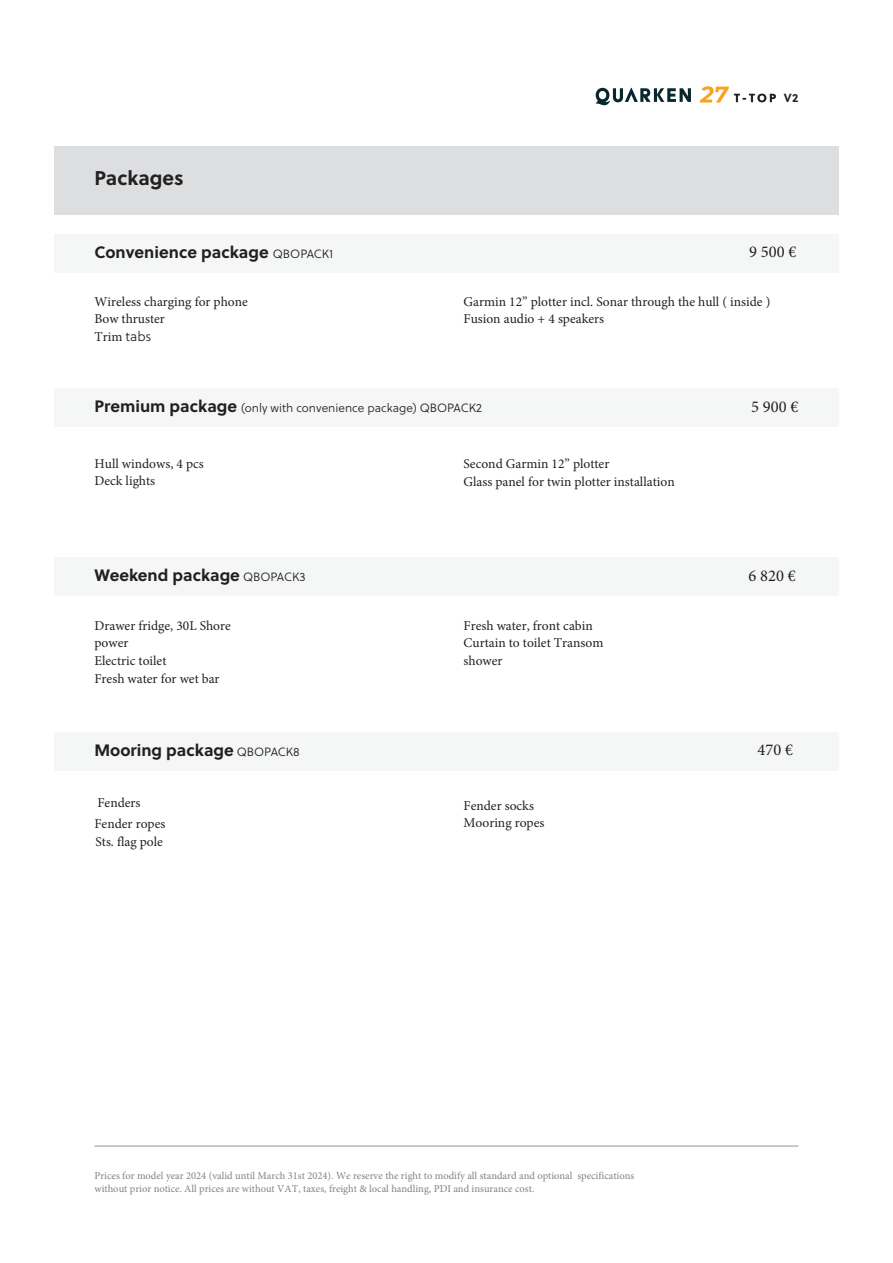
<style>
.page{position:relative;width:893px;height:1263px;background:#fff}
.page>*{position:absolute;margin:0;border:0;box-sizing:border-box;transform-origin:0 0}
.t1{font:700 19.8px "Soleil";color:#231f20}
.t2{font:700 16.5px "Soleil";color:#231f20}
.t3{font:16.5px "Minion Pro";color:#231f20}
.t4{font:13.5px/17.9px "Minion Pro";color:#231f20}
.t5{font:12px "Soleil Lt";color:#231f20}
.t6{font:700 11.85px "Soleil";color:#231f20}
.t7{font:10.5px/12.6px "Minion Pro";color:#808285}
.s1{font-family:"Soleil Lt";font-weight:400;font-size:12px}
.s2{font-family:"Soleil Lt"}
.s3{font-family:"Soleil";font-weight:700;font-size:16.5px}
</style>
<div class="page">
<hr style="left:94px;top:1146px;width:705px;height:1px;background:#939598">
<div style="left:54px;top:147px;width:785px;height:68px;background:#dddedf"></div>
<div style="left:54px;top:234px;width:785px;height:38px;background:#f5f6f6"></div>
<div style="left:54px;top:389px;width:785px;height:38px;background:#f5f6f6"></div>
<div style="left:54px;top:557px;width:785px;height:39px;background:#f5f6f6"></div>
<div style="left:54px;top:732px;width:785px;height:38px;background:#f5f6f6"></div>
<svg style="left:596px;top:88px;width:95px;height:17px"></svg>
<svg style="left:700px;top:86px;width:76px;height:17px"></svg>
<p class="t1" style="left:94px;top:163px;width:91px">Packages</p>
<p class="t2" style="left:94px;top:239px;width:240px">Convenience package <span class="s1">QBOPACK1</span></p>
<p class="t6" style="left:734px;top:89px;width:66px">T-TOP V2</p>
<p class="t3" style="left:749px;top:241px;width:49px">9 500 €</p>
<p class="t4" style="left:94px;top:292px;width:155px">Wireless charging for phone<br>Bow thruster<br>Trim <span class="s2">tabs</span></p>
<p class="t4" style="left:464px;top:293px;width:308px">Garmin 12” plotter incl. Sonar through the hull ( inside )<br>Fusion audio + 4 speakers</p>
<p class="t5" style="left:94px;top:400px;width:389px"><span class="s3">Premium package</span> (only with convenience package) QBOPACK2</p>
<p class="t4" style="left:94px;top:454px;width:111px">Hull windows, 4 pcs<br>Deck lights</p>
<p class="t4" style="left:464px;top:454px;width:213px">Second Garmin 12” plotter<br>Glass panel for twin plotter installation</p>
<p class="t2" style="left:94px;top:562px;width:213px">Weekend package <span class="s1">QBOPACK3</span></p>
<p class="t4" style="left:94px;top:616px;width:138px">Drawer fridge, 30L Shore power<br>Electric toilet<br>Fresh water for wet bar</p>
<p class="t4" style="left:464px;top:616px;width:141px">Fresh water, front cabin<br>Curtain to toilet Transom shower</p>
<p class="t2" style="left:94px;top:737px;width:207px">Mooring package <span class="s1">QBOPACK8</span></p>
<p class="t4" style="left:97px;top:793px;width:45px">Fenders</p>
<p class="t4" style="left:94px;top:814px;width:72px">Fender ropes</p>
<p class="t4" style="left:95px;top:832px;width:69px">Sts. flag pole</p>
<p class="t4" style="left:464px;top:797px;width:82px">Fender socks<br>Mooring ropes</p>
<p class="t3" style="left:751px;top:395px;width:49px">5 900 €</p>
<p class="t3" style="left:748px;top:564px;width:49px">6 820 €</p>
<p class="t3" style="left:757px;top:739px;width:37px">470 €</p>
<p class="t7" style="left:94px;top:1169px;width:541px">Prices for model year 2024 (valid until March 31st 2024). We reserve the right to modify all standard and optional specifications without prior notice. All prices are without VAT, taxes, freight &amp; local handling, PDI and insurance cost.</p>
</div>
